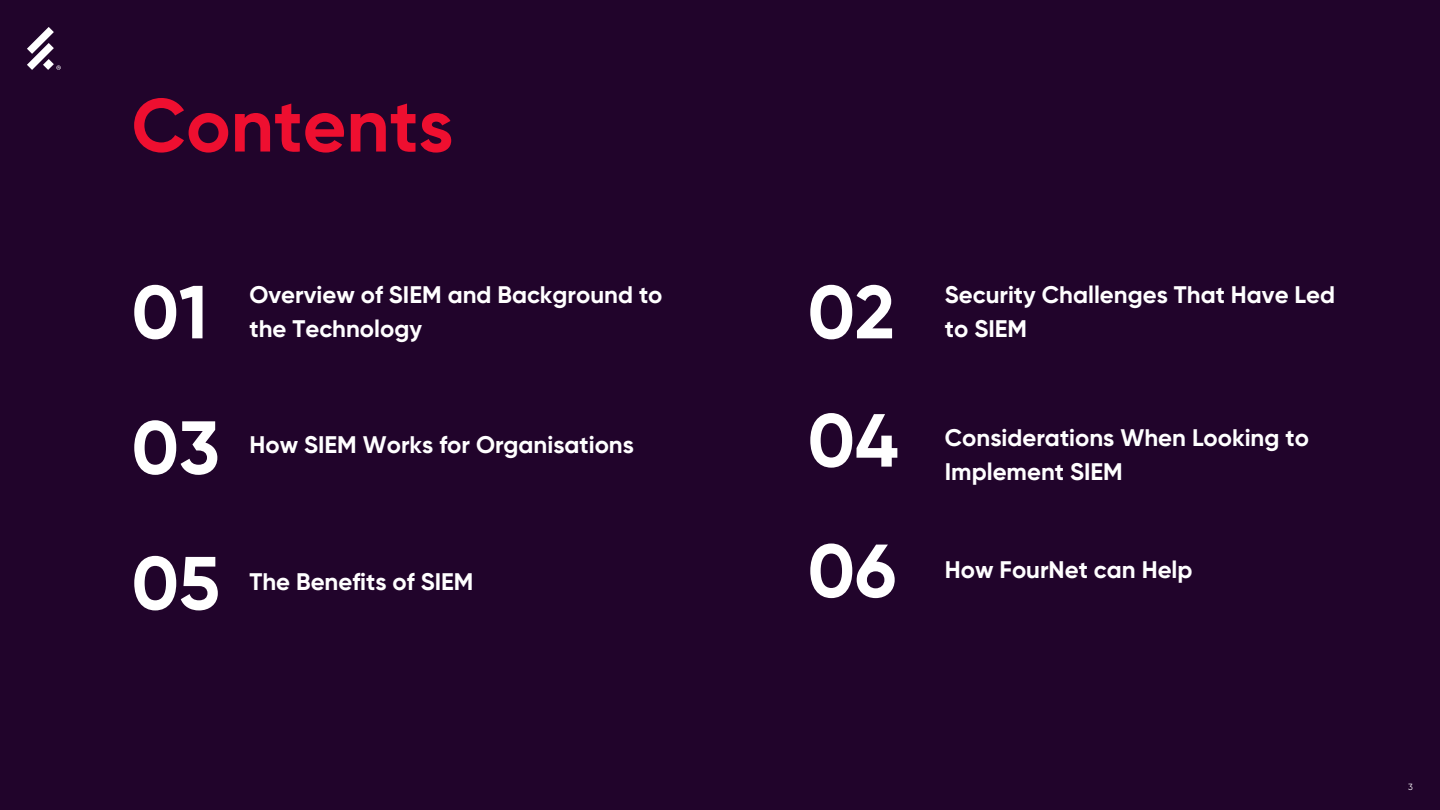
<style>
.page{position:relative;width:1440px;height:810px;background:#21042b}
.page>*{position:absolute;margin:0;border:0;box-sizing:border-box;transform-origin:0 0}
.t1{font:700 75px/128.2px "Gilroy";color:#fff}
.t2{font:700 75px "Gilroy";color:#ee0f30}
.t3{font:700 24px/33.2px "Gilroy";color:#fff}
.t4{font:9px "Gilroy";color:#fff}
</style>
<div class="page">
<svg style="left:27px;top:27px;width:27px;height:27px"></svg>
<svg style="left:27px;top:43px;width:27px;height:27px"></svg>
<svg style="left:56px;top:65px;width:5px;height:5px"></svg>
<p class="t2" style="left:132px;top:81px;width:323px">Contents</p>
<p class="t1" style="left:132px;top:249px;width:78px">01</p>
<p class="t1" style="left:132px;top:384px;width:90px">03</p>
<p class="t1" style="left:132px;top:520px;width:90px">05</p>
<p class="t1" style="left:808px;top:249px;width:92px">02<br>04</p>
<p class="t3" style="left:249px;top:280px;width:415px">Overview of SIEM and Background to the Technology</p>
<h1 class="t3" style="left:945px;top:280px;width:392px">Security Challenges That Have Led</h1>
<p class="t3" style="left:945px;top:314px;width:84px">to SIEM</p>
<p class="t3" style="left:249px;top:430px;width:386px">How SIEM Works for Organisations</p>
<p class="t3" style="left:945px;top:423px;width:366px">Considerations When Looking to<br>Implement SIEM</p>
<p class="t3" style="left:249px;top:567px;width:225px">The Benefits of SIEM</p>
<p class="t1" style="left:808px;top:507px;width:90px">06</p>
<p class="t3" style="left:945px;top:555px;width:249px">How FourNet can Help</p>
<h1 class="t4" style="left:1408px;top:781px;width:6px">3</h1>
</div>
